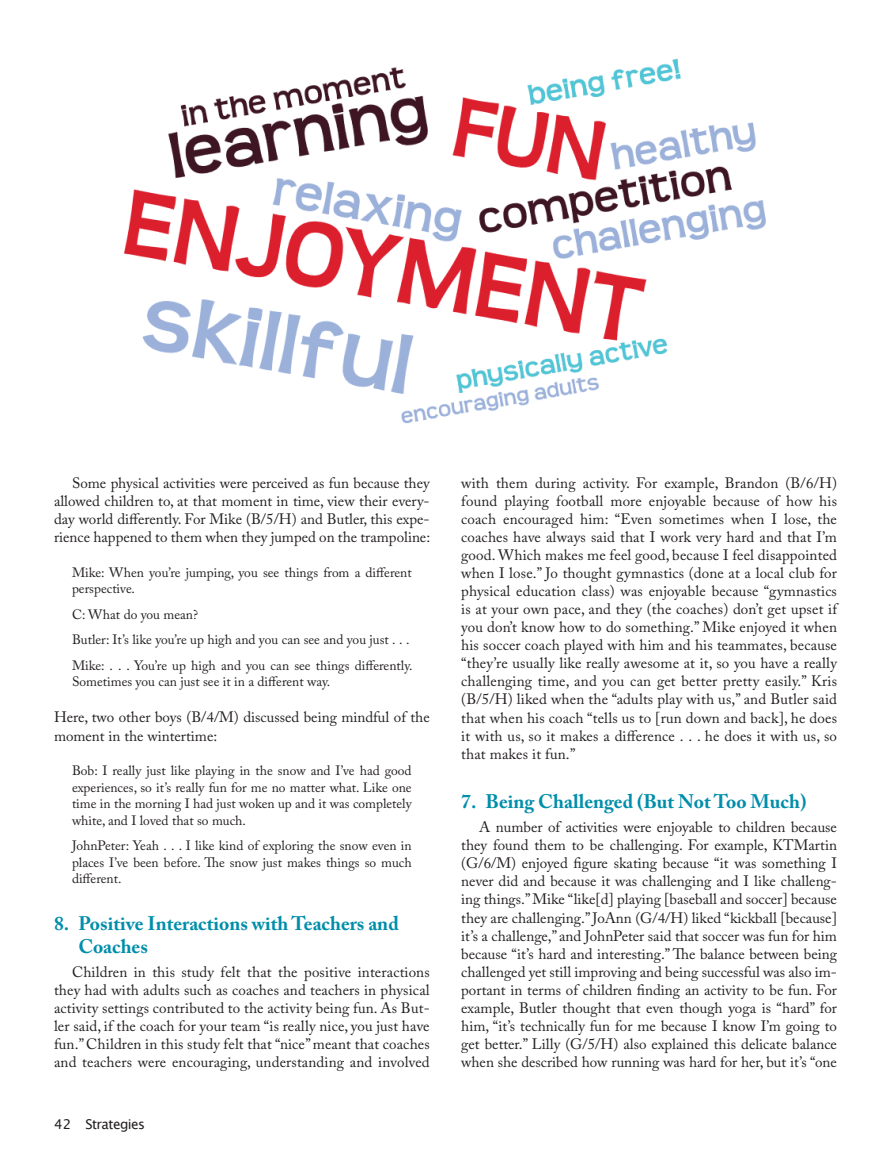
<style>
.page{position:relative;width:891px;height:1175px;background:#fff}
.page>*{position:absolute;margin:0;border:0;box-sizing:border-box;transform-origin:0 0}
.t1{font:700 19.5px/22.5px "Adobe Caslon Pro";color:#008eaa}
.t2{font:15px/18px "Adobe Caslon Pro";color:#231f20;text-align:justify}
.t3{font:13.5px/16.5px "Adobe Caslon Pro";color:#231f20}
.t4{font:13.5px "Lucida Sans Unicode";letter-spacing:-.04em;color:#231f20}
</style>
<div class="page">
<img style="left:124px;top:58px;width:642px;height:366px">
<p class="t2" style="left:54px;top:473px;width:378px;text-indent:18px">Some physical activities were perceived as fun because they allowed children to, at that moment in time, view their every&shy;day world differently. For Mike (B/5/H) and Butler, this expe&shy;rience happened to them when they jumped on the trampoline:</p>
<p class="t3" style="left:72px;top:563px;width:341px">Mike: When you’re jumping, you see things from a different perspective.</p>
<p class="t3" style="left:72px;top:601px;width:342px;line-height:25.5px">C: What do you mean?<br>Butler: It’s like you’re up high and you can see and you just . . .<br>Mike: . . . You’re up high and you can see things differently.</p>
<p class="t3" style="left:72px;top:673px;width:260px">Sometimes you can just see it in a different way.</p>
<p class="t2" style="left:54px;top:708px;width:377px">Here, two other boys (B/4/M) discussed being mindful of the moment in the wintertime:</p>
<p class="t3" style="left:72px;top:762px;width:341px;text-align:justify">Bob: I really just like playing in the snow and I’ve had good experiences, so it’s really fun for me no matter what. Like one time in the morning I had just woken up and it was completely white, and I loved that so much.</p>
<p class="t3" style="left:72px;top:837px;width:341px;text-align:justify">JohnPeter: Yeah . . . I like kind of exploring the snow even in places I’ve been before. The snow just makes things so much different.</p>
<h1 class="t1" style="left:78px;top:912px;width:322px;text-indent:-24px">8. Positive Interactions with Teachers and<br>Coaches</h1>
<p class="t2" style="left:54px;top:962px;width:377px;text-indent:18px">Children in this study felt that the positive interactions they had with adults such as coaches and teachers in physical activity settings contributed to the activity being fun. As But&shy;ler said, if the coach for your team “is really nice, you just have fun.” Children in this study felt that “nice” meant that coaches and teachers were encouraging, understanding and involved</p>
<p class="t4" style="left:54px;top:1113px;width:93px">42 Strategies</p>
<p class="t2" style="left:461px;top:473px;width:377px">with them during activity. For example, Brandon (B/6/H) found playing football more enjoyable because of how his coach encouraged him: “Even sometimes when I lose, the coaches have always said that I work very hard and that I’m good. Which makes me feel good, because I feel disappointed when I lose.” Jo thought gymnastics (done at a local club for physical education class) was enjoyable because “gymnastics is at your own pace, and they (the coaches) don’t get upset if you don’t know how to do something.” Mike enjoyed it when his soccer coach played with him and his teammates, because “they’re usually like really awesome at it, so you have a really challenging time, and you can get better pretty easily.” Kris (B/5/H) liked when the “adults play with us,” and Butler said that when his coach “tells us to [run down and back], he does it with us, so it makes a difference . . . he does it with us, so that makes it fun.”</p>
<h1 class="t1" style="left:461px;top:790px;width:347px">7. Being Challenged (But Not Too Much)</h1>
<p class="t2" style="left:461px;top:818px;width:377px;text-indent:18px">A number of activities were enjoyable to children because they found them to be challenging. For example, KTMartin (G/6/M) enjoyed figure skating because “it was something I never did and because it was challenging and I like challeng&shy;ing things.” Mike “like[d] playing [baseball and soccer] because they are challenging.” JoAnn (G/4/H) liked “kickball [because] it’s a challenge,” and JohnPeter said that soccer was fun for him because “it’s hard and interesting.” The balance between being challenged yet still improving and being successful was also im&shy;portant in terms of children finding an activity to be fun. For example, Butler thought that even though yoga is “hard” for him, “it’s technically fun for me because I know I’m going to get better.” Lilly (G/5/H) also explained this delicate balance when she described how running was hard for her, but it’s “one</p>
</div>
